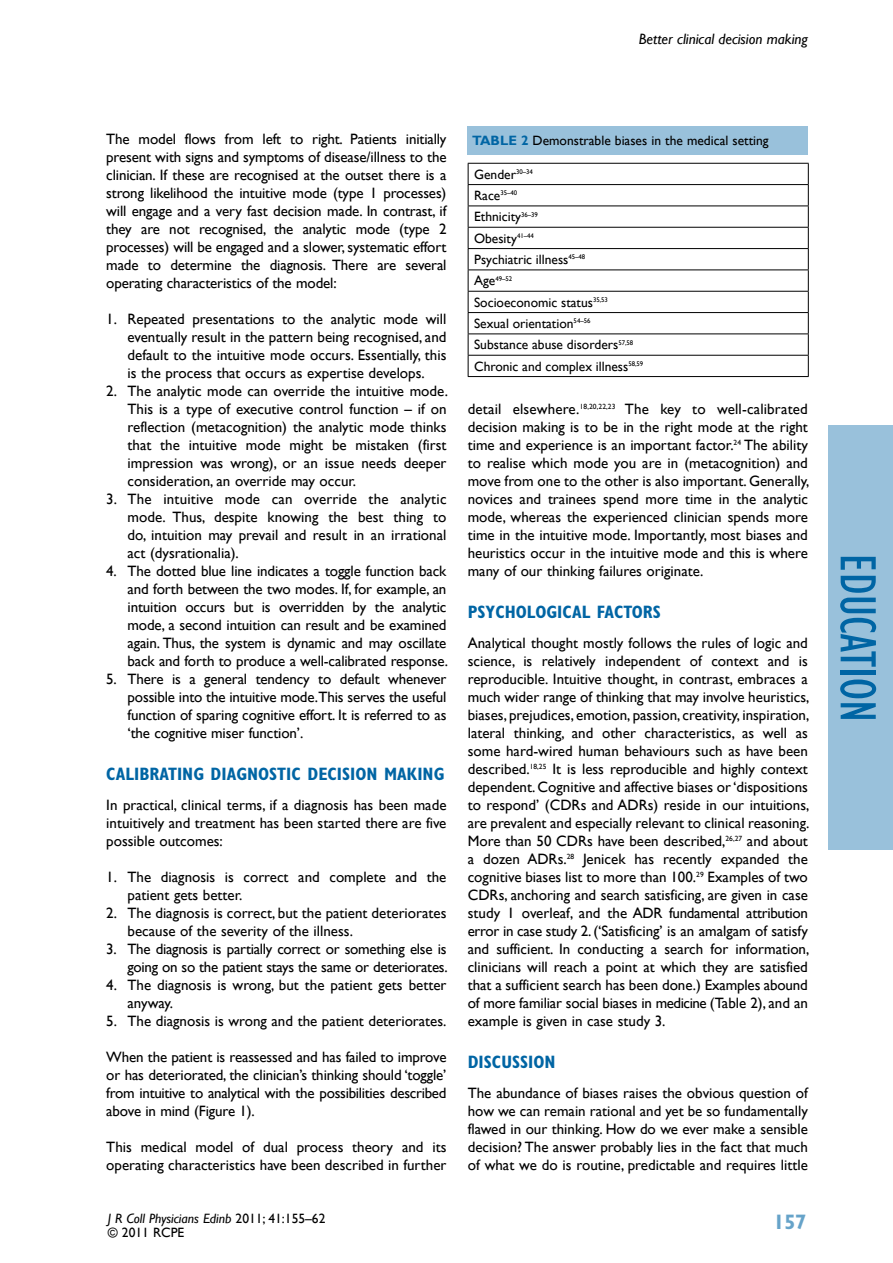
<style>
.page{position:relative;width:893px;height:1263px;background:#fff}
.page>*{position:absolute;margin:0;border:0;box-sizing:border-box;transform-origin:0 0}
.t1{font:condensed 52.5px "Gill Sans";color:#0065a4}
.t2{font:700 condensed 21px "Gill Sans";color:#66a3c9}
.t3{font:700 condensed 18px "Gill Sans";color:#0065a4}
.t4{font:15px/18px "Gill Sans";color:#000;text-align:justify}
.t5{font:15px/18px "Gill Sans";letter-spacing:-.02em;color:#000;text-align:right}
.t6{font:italic 15px "Gill Sans";color:#000}
.t7{font:13.5px/21.3px "Gill Sans";color:#000}
.t8{font:6.75px "Gill Sans";color:#000}
.s1{font-weight:700;color:#0065a4}
.s2{font-size:13.5px}
.s3{font-style:italic}
</style>
<div class="page">
<div style="left:829px;top:425px;width:64px;height:425px;background:#99c1db"></div>
<hr style="left:468px;top:163px;width:341px;height:1px;background:#000">
<hr style="left:468px;top:184px;width:341px;height:1px;background:#000">
<hr style="left:468px;top:206px;width:341px;height:1px;background:#000">
<hr style="left:468px;top:227px;width:341px;height:1px;background:#000">
<hr style="left:468px;top:248px;width:341px;height:1px;background:#000">
<hr style="left:468px;top:269px;width:341px;height:1px;background:#000">
<hr style="left:468px;top:291px;width:341px;height:1px;background:#000">
<hr style="left:468px;top:312px;width:341px;height:1px;background:#000">
<hr style="left:468px;top:333px;width:341px;height:1px;background:#000">
<hr style="left:468px;top:355px;width:341px;height:1px;background:#000">
<svg style="left:468px;top:164px;width:1px;height:212px"></svg>
<svg style="left:808px;top:164px;width:1px;height:212px"></svg>
<hr style="left:468px;top:376px;width:341px;height:1px;background:#000">
<div style="left:468px;top:126px;width:340px;height:28px;background:#99c1db"></div>
<p class="t6" style="left:639px;top:31px;width:170px">Better clinical decision making</p>
<p class="t4" style="left:106px;top:130px;width:342px">The model flows from left to right. Patients initially present with signs and symptoms of disease/illness to the clinician. If these are recognised at the outset there is a strong likelihood the intuitive mode (type 1 processes) will engage and a very fast decision made. In contrast, if they are not recognised, the analytic mode (type 2 processes) will be engaged and a slower, systematic effort made to determine the diagnosis. There are several operating characteristics of the model:</p>
<p class="t4" style="left:128px;top:310px;width:320px;text-indent:-21px">1. Repeated presentations to the analytic mode will eventually result in the pattern being recognised, and default to the intuitive mode occurs. Essentially, this is the process that occurs as expertise develops.</p>
<p class="t4" style="left:128px;top:382px;width:322px;text-indent:-21px">2. The analytic mode can override the intuitive mode.<br>This is a type of executive control function – if on reflection (metacognition) the analytic mode thinks that the intuitive mode might be mistaken (first impression was wrong), or an issue needs deeper consideration, an override may occur.</p>
<p class="t4" style="left:128px;top:490px;width:320px;text-indent:-21px">3. The intuitive mode can override the analytic mode. Thus, despite knowing the best thing to do, intuition may prevail and result in an irrational act (dysrationalia).</p>
<p class="t4" style="left:128px;top:562px;width:322px;text-indent:-21px">4. The dotted blue line indicates a toggle function back and forth between the two modes. If, for example, an intuition occurs but is overridden by the analytic mode, a second intuition can result and be examined again. Thus, the system is dynamic and may oscillate back and forth to produce a well-calibrated response.</p>
<p class="t4" style="left:128px;top:670px;width:320px;text-indent:-21px">5. There is a general tendency to default whenever possible into the intuitive mode.This serves the useful function of sparing cognitive effort. It is referred to as ‘the cognitive miser function’.</p>
<p class="t3" style="left:106px;top:763px;width:288px">CALIBRATING DIAGNOSTIC DECISION MAKI</p>
<p class="t3" style="left:423px;top:763px;width:23px">NG</p>
<p class="t4" style="left:106px;top:796px;width:342px">In practical, clinical terms, if a diagnosis has been made intuitively and treatment has been started there are five possible outcomes:</p>
<p class="t4" style="left:128px;top:868px;width:320px;text-indent:-21px">1. The diagnosis is correct and complete and the patient gets better.</p>
<p class="t4" style="left:128px;top:904px;width:320px;text-indent:-21px">2. The diagnosis is correct, but the patient deteriorates because of the severity of the illness.</p>
<p class="t5" style="left:106px;top:940px;width:343px">3. The diagnosis is partially correct or something else is going on so the patient stays the same or deteriorates.</p>
<p class="t4" style="left:128px;top:976px;width:320px;text-indent:-21px">4. The diagnosis is wrong, but the patient gets better anyway.</p>
<p class="t4" style="left:106px;top:1012px;width:342px">5. The diagnosis is wrong and the patient deteriorates.</p>
<p class="t4" style="left:106px;top:1048px;width:342px">When the patient is reassessed and has failed to improve or has deteriorated, the clinician’s thinking should ‘toggle’ from intuitive to analytical with the possibilities described above in mind (Figure 1).</p>
<p class="t4" style="left:106px;top:1138px;width:342px">This medical model of dual process theory and its operating characteristics have been described in further</p>
<p class="t7" style="left:472px;top:130px;width:298px"><span class="s1">table 2</span> Demonstrable biases in the medical setting</p>
<p class="t7" style="left:474px;top:164px;width:60px">Gender<sup>30–34</sup></p>
<p class="t8" style="left:474px;top:189px;width:45px"><span class="s2">Race</span>35–40</p>
<p class="t7" style="left:474px;top:206px;width:113px">Ethnicity<sup>36–39<br></sup>Obesity<sup>41–44<br></sup>Psychiatric illness<sup>45–48</sup></p>
<p class="t8" style="left:474px;top:275px;width:40px"><span class="s2">Age</span>49–52</p>
<p class="t7" style="left:474px;top:292px;width:171px">Socioeconomic status<sup>35,53<br></sup>Sexual orientation<sup>54–56<br></sup>Substance abuse disorders<sup>57,58<br></sup>Chronic and complex illness<sup>58,59</sup></p>
<p class="t4" style="left:468px;top:400px;width:343px">detail elsewhere.<sup>18,20,22,23</sup> The key to well-calibrated decision making is to be in the right mode at the right time and experience is an important factor.<sup>24</sup> The ability to realise which mode you are in (metacognition) and move from one to the other is also important. Generally, novices and trainees spend more time in the analytic mode, whereas the experienced clinician spends more time in the intuitive mode. Importantly, most biases and heuristics occur in the intuitive mode and this is where many of our thinking failures originate.</p>
<p class="t3" style="left:468px;top:601px;width:193px">PSYCHOLOGICAL FACTORS</p>
<p class="t4" style="left:468px;top:634px;width:343px">Analytical thought mostly follows the rules of logic and science, is relatively independent of context and is reproducible. Intuitive thought, in contrast, embraces a much wider range of thinking that may involve heuristics, biases, prejudices, emotion, passion, creativity, inspiration, lateral thinking, and other characteristics, as well as some hard-wired human behaviours such as have been described.<sup>18,25</sup> It is less reproducible and highly context dependent. Cognitive and affective biases or ‘dispositions to respond’ (CDRs and ADRs) reside in our intuitions, are prevalent and especially relevant to clinical reasoning.<br>More than 50 CDRs have been described,<sup>26,27</sup> and about a dozen ADRs.<sup>28</sup> Jenicek has recently expanded the cognitive biases list to more than 100.<sup>29</sup> Examples of two CDRs, anchoring and search satisficing, are given in case study 1 overleaf, and the ADR fundamental attribution error in case study 2. (‘Satisficing’ is an amalgam of satisfy and sufficient. In conducting a search for information, clinicians will reach a point at which they are satisfied that a sufficient search has been done.) Examples abound of more familiar social biases in medicine (Table 2), and an example is given in case study 3.</p>
<p class="t3" style="left:468px;top:1051px;width:89px">DISCUSSION</p>
<p class="t4" style="left:468px;top:1084px;width:342px">The abundance of biases raises the obvious question of how we can remain rational and yet be so fundamentally flawed in our thinking. How do we ever make a sensible decision? The answer probably lies in the fact that much of what we do is routine, predictable and requires little</p>
<p class="t7" style="left:108px;top:1211px;width:219px;line-height:14px"><span class="s3">J R Coll Physicians Edinb</span> 2011; 41:155–62 © 2011 RCPE</p>
<h2 class="t2" style="left:774px;top:1209px;width:34px">157</h2>
<h1 class="t1" style="left:889px;top:554px;width:170px;rotate:90deg">education</h1>
</div>
